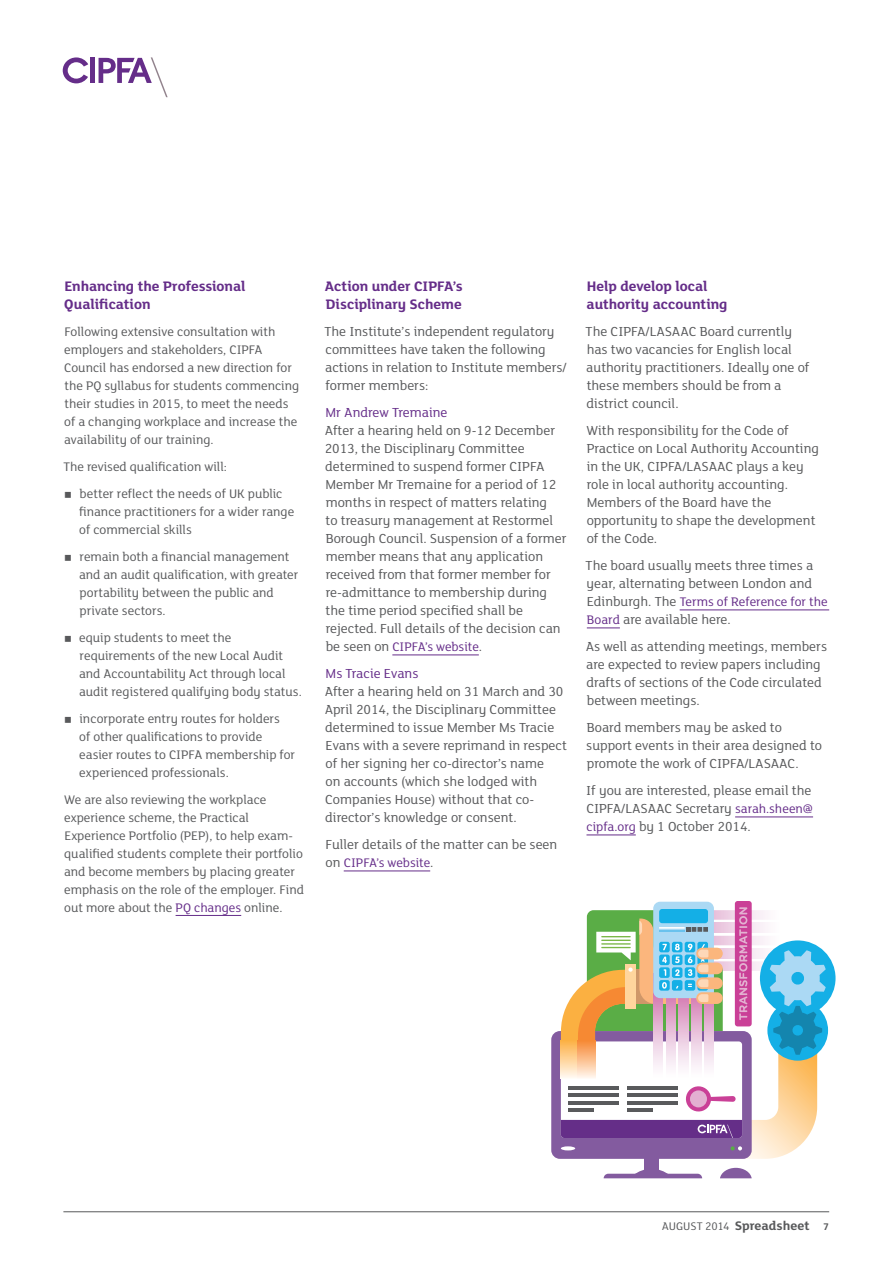
<style>
.page{position:relative;width:893px;height:1263px;background:#fff}
.page>*{position:absolute;margin:0;border:0;box-sizing:border-box;transform-origin:0 0}
.t1{font:700 15px/18px "FS Lola";letter-spacing:-.005em;color:#652d89}
.t2{font:14.25px/18px "FS Lola";color:#58595b}
.t3{font:14.25px "FS Lola";color:#652d89}
.t4{font:13.5px/18px "FS Lola";color:#58595b}
.t5{font:13.5px "FS Lola";letter-spacing:-.005em;color:#652d89}
.t6{font:700 13.5px "FS Lola";color:#58595b}
.s1{color:#652d89}
.s2{font-size:14.25px;color:#58595b}
.s3{font-size:13.5px;color:#652d89}
.s4{font-weight:400;font-size:12px}
.s5{font-size:10.5px}
</style>
<div class="page">
<hr style="left:63px;top:1211px;width:766px;height:1px;background:#58595b">
<div style="left:90px;top:58px;width:5px;height:25px;background:#652d89"></div>
<svg style="left:99px;top:57px;width:69px;height:40px"></svg>
<svg style="left:63px;top:57px;width:25px;height:26px"></svg>
<hr style="left:176px;top:915px;width:65px;height:1px;background:#652d89">
<hr style="left:680px;top:609px;width:149px;height:1px;background:#652d89">
<hr style="left:587px;top:627px;width:33px;height:1px;background:#652d89">
<hr style="left:735px;top:816px;width:78px;height:1px;background:#652d89">
<hr style="left:586px;top:834px;width:50px;height:1px;background:#652d89">
<hr style="left:392px;top:654px;width:87px;height:1px;background:#652d89">
<hr style="left:344px;top:870px;width:86px;height:1px;background:#652d89">
<svg style="left:604px;top:1169px;width:98px;height:9px"></svg>
<svg style="left:720px;top:1168px;width:32px;height:10px"></svg>
<div style="left:644px;top:1151px;width:15px;height:20px;background:#835b9f"></div>
<div style="left:653px;top:902px;width:61px;height:96px;background:#abd9f4;border-radius:7px"></div>
<div style="left:735px;top:901px;width:17px;height:125px;background:#ca4097;border-radius:3px"></div>
<div style="left:760px;top:940px;width:75px;height:76px;background:#14afe6;border-radius:50%"></div>
<svg style="left:551px;top:907px;width:275px;height:252px"></svg>
<p class="t1" style="left:64px;top:276px;width:183px">Enhancing the Professional<br>Qualification</p>
<p class="t4" style="left:64px;top:322px;width:237px">Following extensive consultation with employers and stakeholders, CIPFA Council has endorsed a new direction for the PQ syllabus for students commencing their studies in 2015, to meet the needs of a changing workplace and increase the availability of our training.</p>
<p class="t4" style="left:80px;top:453px;width:204px;line-height:27px;text-indent:-16px">The revised qualification will:<br>better reflect the needs of UK public</p>
<p class="t4" style="left:79px;top:502px;width:217px">finance practitioners for a wider range of commercial skills</p>
<p class="t4" style="left:79px;top:547px;width:221px">remain both a financial management and an audit qualification, with greater portability between the public and private sectors.</p>
<p class="t4" style="left:79px;top:628px;width:224px">equip students to meet the requirements of the new Local Audit and Accountability Act through local audit registered qualifying body status.</p>
<p class="t4" style="left:79px;top:709px;width:217px">incorporate entry routes for holders<br>of other qualifications to provide easier routes to CIPFA membership for experienced professionals.</p>
<p class="t4" style="left:64px;top:790px;width:241px">We are also reviewing the workplace experience scheme, the Practical Experience Portfolio (PEP), to help exam&shy;qualified students complete their portfolio and become members by placing greater emphasis on the role of the employer. Find out more about the <span class="s1">PQ changes</span> online.</p>
<p class="t1" style="left:325px;top:276px;width:98px">Action under CIPFA</p>
<p class="t1" style="left:326px;top:276px;width:138px;text-align:right">’s<br>Disciplinary Scheme</p>
<p class="t2" style="left:324px;top:322px;width:244px">The Institute’s independent regulatory committees have taken the following actions in relation to Institute members/ former members:</p>
<p class="t3" style="left:326px;top:403px;width:123px">Mr Andrew Tremaine</p>
<p class="t2" style="left:325px;top:421px;width:244px">After a hearing held on 9-12 December 2013, the Disciplinary Committee determined to suspend former CIPFA Member Mr Tremaine for a period of 12 months in respect of matters relating<br>to treasury management at Restormel Borough Council. Suspension of a former member means that any application received from that former member for re-admittance to membership during the time period specified shall be rejected. Full details of the decision can</p>
<p class="t5" style="left:326px;top:638px;width:158px"><span class="s2">be seen on</span> CIPFA’s website<span class="s2">.</span></p>
<p class="t3" style="left:326px;top:664px;width:94px">Ms Tracie Evans</p>
<p class="t2" style="left:325px;top:682px;width:244px">After a hearing held on 31 March and 30<br>April 2014, the Disciplinary Committee determined to issue Member Ms Tracie Evans with a severe reprimand in respect of her signing her co-director’s name<br>on accounts (which she lodged with Companies House) without that co&shy;director’s knowledge or consent.</p>
<p class="t2" style="left:326px;top:835px;width:233px">Fuller details of the matter can be seen</p>
<p class="t5" style="left:326px;top:854px;width:109px"><span class="s2">on</span> CIPFA’s website<span class="s2">.</span></p>
<p class="t1" style="left:587px;top:276px;width:142px">Help develop local authority accounting</p>
<p class="t2" style="left:586px;top:322px;width:225px">The CIPFA/LASAAC Board currently has two vacancies for English local authority practitioners. Ideally one of these members should be from a district council.</p>
<p class="t2" style="left:586px;top:421px;width:234px">With responsibility for the Code of<br>Practice on Local Authority Accounting in the UK, CIPFA/LASAAC plays a key role in local authority accounting.<br>Members of the Board have the opportunity to shape the development of the Code.</p>
<p class="t2" style="left:586px;top:556px;width:229px">The board usually meets three times a year, alternating between London and</p>
<p class="t5" style="left:587px;top:593px;width:242px"><span class="s2">Edinburgh. The</span> Terms of Reference for the</p>
<p class="t2" style="left:586px;top:605px;width:243px;line-height:27px"><span class="s3">Board</span> are available here.<br>As well as attending meetings, members</p>
<p class="t2" style="left:586px;top:655px;width:237px;text-align:justify">are expected to review papers including drafts of sections of the Code circulated between meetings.</p>
<p class="t2" style="left:586px;top:718px;width:237px">Board members may be asked to support events in their area designed to promote the work of CIPFA/LASAAC.</p>
<p class="t2" style="left:586px;top:781px;width:228px;text-align:justify">If you are interested, please email the CIPFA/LASAAC Secretary <span class="s3">sarah.sheen@ cipfa.org</span> by 1 October 2014.</p>
<p class="t6" style="left:662px;top:1216px;width:169px"><span class="s4">AUGUST 2014</span> Spreadsheet <span class="s5">7</span></p>
</div>
